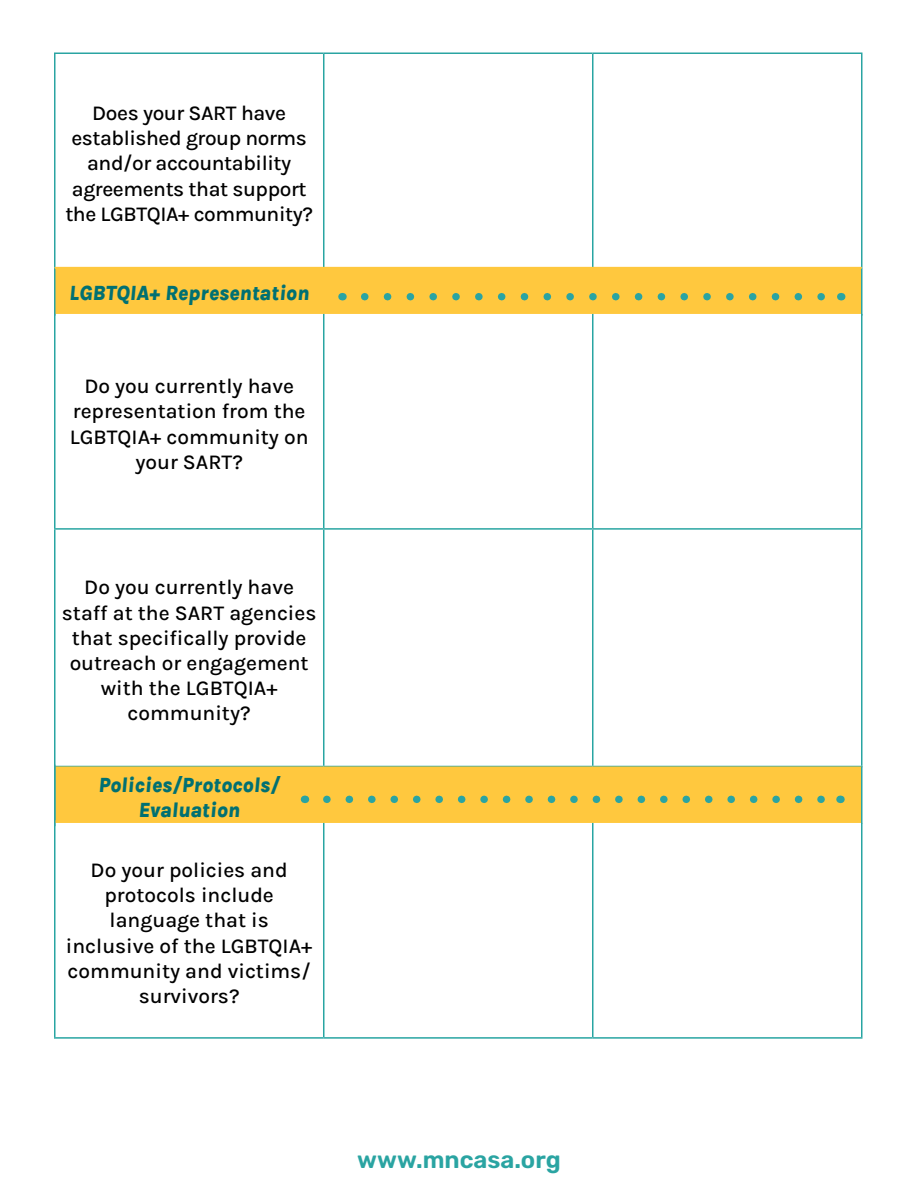
<style>
.page{position:relative;width:918px;height:1188px;background:#fff}
.page>*{position:absolute;margin:0;border:0;box-sizing:border-box;transform-origin:0 0}
.t1{font:600 24px "Rubik";color:#2aa4a2}
.t2{font:500 21px/25.2px "Karla";color:#000;text-align:center}
.t3{font:500 21px/25.2px "Karla";letter-spacing:-.02em;color:#000;text-align:center}
.t4{font:italic 800 21px/25.2px "Karla";color:#007072;text-align:center}
</style>
<div class="page">
<hr style="left:323px;top:54px;width:1px;height:213px;background:#28a5a2">
<hr style="left:592px;top:54px;width:2px;height:213px;background:#28a5a2">
<hr style="left:54px;top:52px;width:270px;height:2px;background:#2aa4a2">
<hr style="left:54px;top:54px;width:2px;height:213px;background:#2aa4a2">
<hr style="left:324px;top:52px;width:269px;height:2px;background:#2aa4a2">
<hr style="left:593px;top:52px;width:269px;height:2px;background:#2aa4a2">
<hr style="left:861px;top:54px;width:1px;height:213px;background:#2aa4a2">
<hr style="left:54px;top:267px;width:270px;height:2px;background:#2aa4a2">
<hr style="left:54px;top:314px;width:2px;height:214px;background:#28a5a2">
<hr style="left:323px;top:314px;width:1px;height:214px;background:#28a5a2">
<hr style="left:592px;top:314px;width:2px;height:214px;background:#28a5a2">
<hr style="left:861px;top:314px;width:1px;height:214px;background:#28a5a2">
<hr style="left:54px;top:528px;width:270px;height:2px;background:#28a5a2">
<hr style="left:54px;top:530px;width:2px;height:236px;background:#28a5a2">
<hr style="left:324px;top:528px;width:269px;height:2px;background:#28a5a2">
<hr style="left:323px;top:530px;width:1px;height:236px;background:#28a5a2">
<hr style="left:593px;top:528px;width:269px;height:2px;background:#28a5a2">
<hr style="left:592px;top:530px;width:2px;height:236px;background:#28a5a2">
<hr style="left:861px;top:530px;width:1px;height:236px;background:#28a5a2">
<div style="left:55px;top:267px;width:807px;height:47px;background:#ffc83e"></div>
<div style="left:56px;top:766px;width:805px;height:57px;background:#ffc83e"></div>
<hr style="left:54px;top:823px;width:2px;height:214px;background:#28a5a2">
<hr style="left:323px;top:823px;width:1px;height:214px;background:#28a5a2">
<hr style="left:592px;top:823px;width:2px;height:214px;background:#28a5a2">
<hr style="left:861px;top:823px;width:1px;height:214px;background:#28a5a2">
<hr style="left:54px;top:1037px;width:270px;height:2px;background:#28a5a2">
<hr style="left:324px;top:1037px;width:269px;height:2px;background:#28a5a2">
<hr style="left:593px;top:1037px;width:269px;height:2px;background:#28a5a2">
<svg style="left:327px;top:796px;width:502px;height:7px"></svg>
<hr style="left:54px;top:269px;width:2px;height:47px;background:#2aa4a2">
<hr style="left:861px;top:269px;width:1px;height:47px;background:#2aa4a2">
<hr style="left:861px;top:766px;width:1px;height:58px;background:#2aa4a2">
<hr style="left:54px;top:765px;width:2px;height:61px;background:#2aa4a2">
<p class="t3" style="left:65px;top:100px;width:249px">Does your SART have established group norms and/or accountability agreements that support the LGBTQIA+ community?</p>
<p class="t4" style="left:69px;top:280px;width:242px">LGBTQIA+ Representation</p>
<p class="t2" style="left:70px;top:373px;width:241px">Do you currently have representation from the<br>LGBTQIA+ community on your SART?</p>
<p class="t2" style="left:62px;top:574px;width:256px">Do you currently have staff at the SART agencies that specifically provide outreach or engagement with the LGBTQIA+ community?</p>
<p class="t4" style="left:99px;top:771px;width:183px">Policies/Protocols/<br>Evaluation</p>
<p class="t2" style="left:66px;top:857px;width:248px">Do your policies and protocols include language that is inclusive of the LGBTQIA+ community and victims/ survivors?</p>
<p class="t1" style="left:357px;top:1146px;width:205px">www.mncasa.org</p>
</div>
